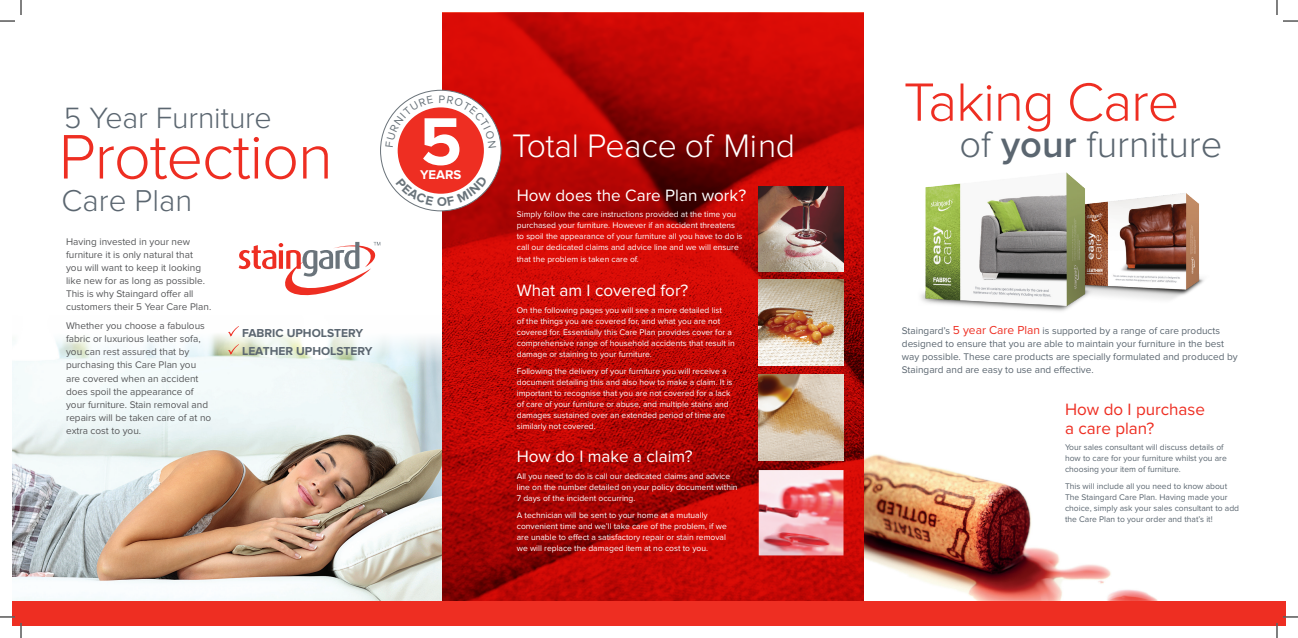
<style>
.page{position:relative;width:1298px;height:638px;background:#fff}
.page>*{position:absolute;margin:0;border:0;box-sizing:border-box;transform-origin:0 0}
.t1{font:700 69.4px "Proxima Nova";color:#fff}
.t2{font:300 65.1px "Proxima Nova";letter-spacing:-.02em;color:#ee2e22}
.t3{font:300 55.7px "Proxima Nova";letter-spacing:-.02em;color:#ee2e22}
.t4{font:300 38px "Proxima Nova";color:#5b6670}
.t5{font:300 33.7px "Proxima Nova";letter-spacing:-.01em;color:#fff}
.t6{font:300 31.2px "Proxima Nova";color:#5b6670}
.t7{font:300 30.4px "Proxima Nova";letter-spacing:-.005em;color:#5b6670}
.t8{font:17px "Proxima Nova";color:#fff}
.t9{font:17px/19px "Proxima Nova";color:#ee2e22}
.t10{font:700 13.1px "Proxima Nova";color:#fff}
.t11{font:700 11.9px/18.1px "Proxima Nova";color:#5b6670}
.t12{font:10px/13px "Proxima Nova";color:#57585a}
.t13{font:10px/12.8px "Proxima Nova";color:#5b6670}
.t14{font:8.5px/11px "Proxima Nova";color:#fff}
.t15{font:8.5px/11px "Proxima Nova";color:#5b6670}
.s1{font-weight:600}
.s2{font-size:12px;color:#ee2e22}
</style>
<div class="page">
<img style="left:863px;top:413px;width:294px;height:187px">
<img style="left:12px;top:334px;width:430px;height:266px">
<svg style="left:442px;top:13px;width:421px;height:587px;background:#b90804"></svg>
<svg style="left:239px;top:242px;width:141px;height:53px"></svg>
<img style="left:759px;top:375px;width:84px;height:85px">
<img style="left:759px;top:470px;width:84px;height:85px">
<img style="left:759px;top:280px;width:84px;height:85px">
<img style="left:759px;top:186px;width:84px;height:85px">
<div style="left:380px;top:90px;width:121px;height:121px;background:#fff;border-radius:50%"></div>
<div style="left:398px;top:107px;width:86px;height:87px;background:#ee2e22;border-radius:50%"></div>
<svg style="left:228px;top:326px;width:11px;height:10px"></svg>
<svg style="left:228px;top:344px;width:11px;height:10px"></svg>
<div style="left:12px;top:600px;width:1273px;height:25px;background:#ee2e22"></div>
<img style="left:863px;top:142px;width:341px;height:198px">
<svg style="left:0;top:0;width:22px;height:22px"></svg>
<svg style="left:0;top:616px;width:22px;height:21px"></svg>
<svg style="left:1276px;top:0;width:22px;height:22px"></svg>
<svg style="left:1276px;top:616px;width:22px;height:21px"></svg>
<svg style="left:385px;top:96px;width:48px;height:51px"></svg>
<svg style="left:439px;top:95px;width:57px;height:52px"></svg>
<svg style="left:396px;top:175px;width:91px;height:31px"></svg>
<p class="t7" style="left:64px;top:100px;width:209px">5 Year Furniture</p>
<p class="t2" style="left:59px;top:119px;width:276px">Protection</p>
<p class="t6" style="left:62px;top:182px;width:132px">Care Plan</p>
<p class="t12" style="left:66px;top:235px;width:147px">Having invested in your new furniture it is only natural that you will want to keep it looking like new for as long as possible.<br>This is why Staingard offer all customers their 5 Year Care Plan.</p>
<p class="t12" style="left:66px;top:319px;width:147px">Whether you choose a fabulous fabric or luxurious leather sofa, you can rest assured that by purchasing this Care Plan you are covered when an accident does spoil the appearance of your furniture. Stain removal and repairs will be taken care of at no extra cost to you.</p>
<p class="t11" style="left:242px;top:323px;width:132px">FABRIC UPHOLSTERY<br>LEATHER UPHOLSTERY</p>
<p class="t1" style="left:420px;top:101px;width:44px">5</p>
<p class="t10" style="left:420px;top:167px;width:43px">YEARS</p>
<p class="t5" style="left:512px;top:127px;width:284px">Total Peace of Mind</p>
<p class="t8" style="left:517px;top:185px;width:231px">How does the Care Plan work?</p>
<p class="t14" style="left:517px;top:209px;width:227px">Simply follow the care instructions provided at the time you purchased your furniture. However if an accident threatens to spoil the appearance of your furniture all you have to do is call our dedicated claims and advice line and we will ensure that the problem is taken care of.</p>
<p class="t8" style="left:517px;top:281px;width:173px">What am I covered for?</p>
<p class="t14" style="left:517px;top:304px;width:219px">On the following pages you will see a more detailed list<br>of the things you are covered for, and what you are not covered for. Essentially this Care Plan provides cover for a comprehensive range of household accidents that result in damage or staining to your furniture.</p>
<p class="t14" style="left:517px;top:365px;width:217px">Following the delivery of your furniture you will receive a document detailing this and also how to make a claim. It is important to recognise that you are not covered for a lack of care of your furniture or abuse, and multiple stains and damages sustained over an extended period of time are similarly not covered.</p>
<p class="t8" style="left:517px;top:446px;width:177px">How do I make a claim?</p>
<p class="t14" style="left:517px;top:470px;width:222px">All you need to do is call our dedicated claims and advice line on the number detailed on your policy document within<br>7 days of the incident occurring.</p>
<p class="t14" style="left:517px;top:509px;width:212px">A technician will be sent to your home at a mutually convenient time and we’ll take care of the problem, if we are unable to effect a satisfactory repair or stain removal we will replace the damaged item at no cost to you.</p>
<p class="t3" style="left:903px;top:70px;width:277px">Taking Care</p>
<p class="t4" style="left:959px;top:122px;width:265px">of <span class="s1">your</span> furniture</p>
<p class="t13" style="left:902px;top:324px;width:337px">Staingard’s <span class="s2">5 year Care Plan</span> is supported by a range of care products designed to ensure that you are able to maintain your furniture in the best way possible. These care products are specially formulated and produced by Staingard and are easy to use and effective.</p>
<p class="t9" style="left:1065px;top:399px;width:141px">How do I purchase a care plan?</p>
<p class="t15" style="left:1065px;top:442px;width:163px">Your sales consultant will discuss details of how to care for your furniture whilst you are choosing your item of furniture.</p>
<p class="t15" style="left:1065px;top:480px;width:176px">This will include all you need to know about The Staingard Care Plan. Having made your choice, simply ask your sales consultant to add the Care Plan to your order and that’s it!</p>
</div>
